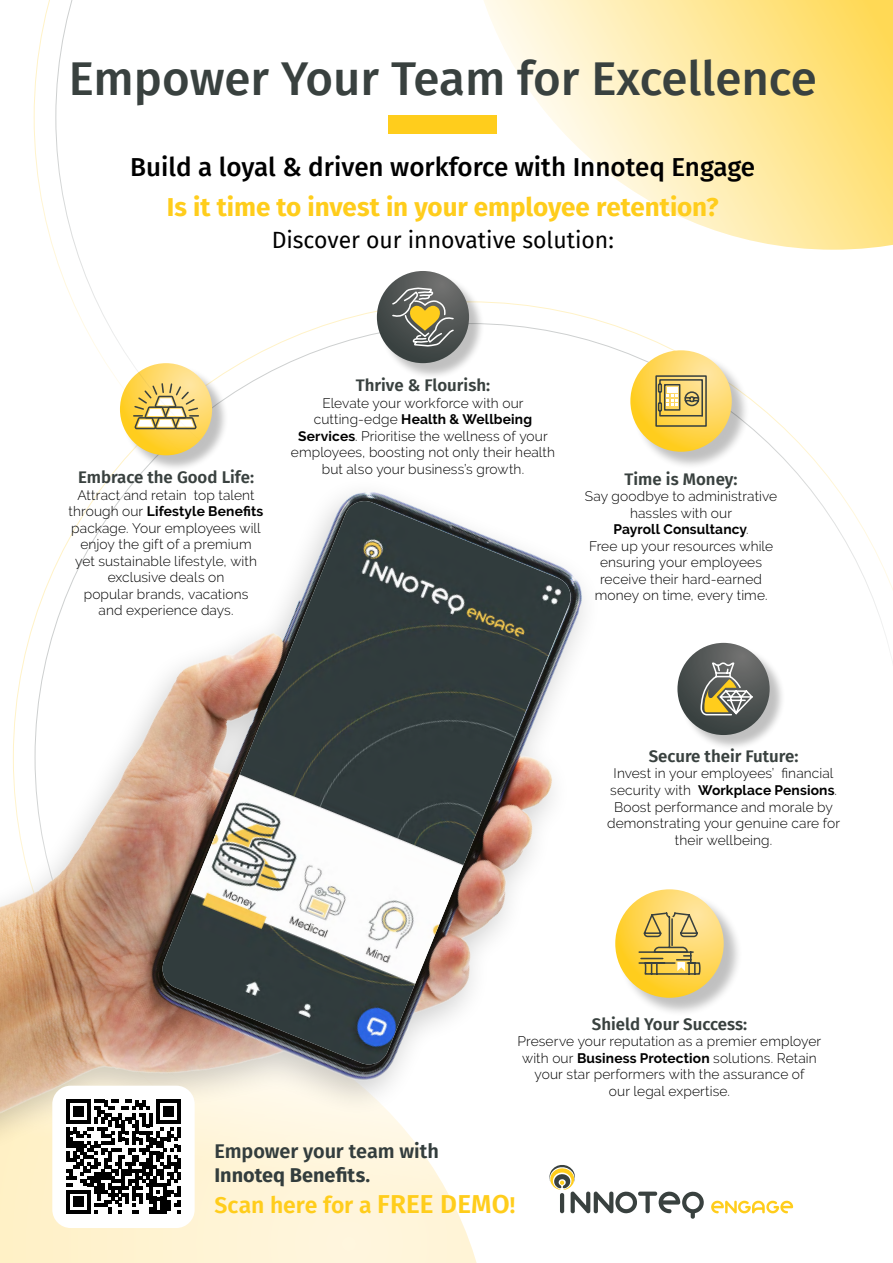
<style>
.page{position:relative;width:893px;height:1263px;background:#fff}
.page>*{position:absolute;margin:0;border:0;box-sizing:border-box;transform-origin:0 0}
.t1{font:500 47.4px "Fira Sans";color:#39413f}
.t2{font:500 25.95px/39.9px "Fira Sans";color:#000;text-align:center}
.t3{font:22.95px "Fira Sans";color:#000}
.t4{font:600 22.95px "Fira Sans";letter-spacing:-.005em;color:#ffcd1c}
.t5{font:600 19.95px/23.9px "Fira Sans";letter-spacing:-.005em;color:#333d3d}
.t6{font:600 16.8px "Fira Sans";color:#39413f}
.t7{font:300 13.8px/16.5px "Raleway";letter-spacing:.01em;color:#000;text-align:center}
.s1{font-weight:700;color:#ffcd1c}
.s2{font-weight:700}
.s3{font-size:25.95px}
</style>
<div class="page">
<div style="left:679px;top:645px;width:107px;height:106px;background:#000;opacity:.25"></div>
<svg style="left:677px;top:643px;width:93px;height:92px"></svg>
<svg style="left:746px;top:662px;width:8px;height:54px"></svg>
<svg style="left:55px;top:0;width:838px;height:552px"></svg>
<img style="left:0;top:248px;width:746px;height:1015px">
<img style="left:160px;top:501px;width:413px;height:566px">
<svg style="left:546px;top:1163px;width:158px;height:56px"></svg>
<svg style="left:711px;top:1201px;width:82px;height:12px"></svg>
<div style="left:52px;top:1086px;width:143px;height:142px;background:#fff;border-radius:18px"></div>
<svg style="left:66px;top:1099px;width:115px;height:115px"></svg>
<p class="t1" style="left:69px;top:41px;width:749px">Empower Your Team for Excellence</p>
<p class="t2" style="left:130px;top:145px;width:626px">Build a loyal &amp; driven workforce with Innoteq Engage<br><span class="s1">Is it time to invest in your employee retention?</span></p>
<p class="t3" style="left:272px;top:222px;width:344px">Discover our innovative solution:</p>
<p class="t6" style="left:78px;top:463px;width:177px">Embrace the Good Life:</p>
<p class="t7" style="left:69px;top:486px;width:196px">Attract and retain top talent through our <span class="s2">Lifestyle Benefits </span>package. Your employees will enjoy the gift of a premium<br>yet sustainable lifestyle, with exclusive deals on<br>popular brands, vacations<br>and experience days.</p>
<p class="t6" style="left:356px;top:371px;width:136px">Thrive &amp; Flourish:</p>
<p class="t7" style="left:291px;top:394px;width:266px">Elevate your workforce with our cutting-edge <span class="s2">Health &amp; Wellbeing Services</span>. Prioritise the wellness of your employees, boosting not only their health but also your business’s growth.</p>
<p class="t6" style="left:625px;top:465px;width:115px">Time is Money:</p>
<p class="t7" style="left:585px;top:488px;width:194px">Say goodbye to administrative hassles with our<br><span class="s2">Payroll Consultancy</span>.<br>Free up your resources while ensuring your employees receive their hard-earned money on time, every time.</p>
<p class="t6" style="left:649px;top:742px;width:151px">Secure their Future:</p>
<p class="t7" style="left:607px;top:765px;width:234px">Invest in your employees’ financial security with <span class="s2">Workplace Pensions</span>.<br>Boost performance and morale by demonstrating your genuine care for their wellbeing.</p>
<p class="t6" style="left:592px;top:1010px;width:157px">Shield Your Success:</p>
<p class="t7" style="left:518px;top:1033px;width:305px">Preserve your reputation as a premier employer with our <span class="s2">Business Protection</span> solutions. Retain your star performers with the assurance of<br>our legal expertise.</p>
<p class="t5" style="left:215px;top:1138px;width:226px">Empower your team with<br><span class="s2">Innoteq Benefits</span>.</p>
<p class="t4" style="left:215px;top:1186px;width:302px">Scan here for a <span class="s3">FREE DEMO</span>!</p>
</div>
